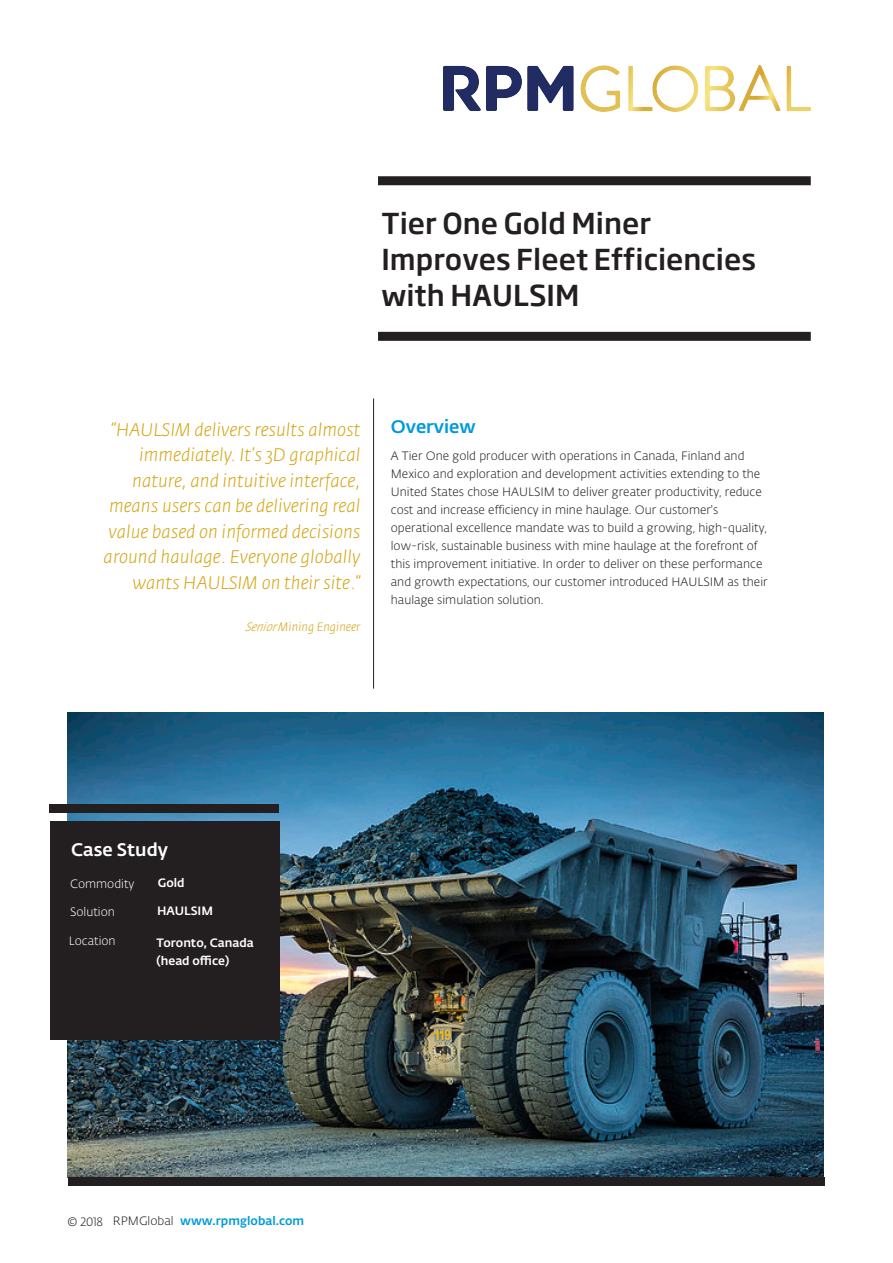
<style>
.page{position:relative;width:893px;height:1263px;background:#fff}
.page>*{position:absolute;margin:0;border:0;box-sizing:border-box;transform-origin:0 0}
.Heading{font:500 28.5px/36.2px "Soho Gothic Pro";color:#231f20}
.Pullout_Quote_FRONT{font:italic 300 18px/25.5px "Fedra Sans";color:#d5a616;text-align:right}
.Sub_Heading{font:500 18px "Fedra Sans Alt Std";color:#fff}
.Body{font:500 18px "Fedra Sans Alt Std";color:#009ada}
.Body-2{font:300 12px/18px "Fedra Sans Alt Std";color:#231f20}
.Body-3{font:500 12px/18px "Fedra Sans Alt Std";color:#fff}
.t1{font:500 12px "Fedra Sans Alt Std";letter-spacing:-.01em;color:#00aeef}
.Body-4{font:500 12px "Fedra Sans Alt Std";color:#009ada}
.Body-5{font:300 12px "Fedra Sans Alt Std";color:#fff}
.Pullout_Quote_FRONT-2{font:italic 300 12px "Fedra Sans";color:#d5a616}
.s1{font-weight:300;color:#231f20}
</style>
<div class="page">
<img style="left:68px;top:712px;width:756px;height:465px">
<div style="left:378px;top:176px;width:433px;height:9px;background:#231f20"></div>
<div style="left:378px;top:332px;width:433px;height:9px;background:#231f20"></div>
<div style="left:50px;top:805px;width:229px;height:8px;background:#231f20"></div>
<hr style="left:373px;top:398px;width:1px;height:291px;background:#231f20">
<div style="left:50px;top:821px;width:229px;height:219px;background:#231f20"></div>
<div style="left:68px;top:1177px;width:757px;height:9px;background:#231f20"></div>
<img style="left:444px;top:65px;width:366px;height:47px">
<p class="Heading" style="left:381px;top:204px;width:376px">Tier One Gold Miner<br>Improves Fleet Efficiencies with HAULSIM</p>
<p class="Pullout_Quote_FRONT" style="left:104px;top:417px;width:258px">“HAULSIM delivers results almost immediately. It’s 3D graphical nature, and intuitive interface, means users can be delivering real value based on informed decisions around haulage. Everyone globally wants HAULSIM on their site.”</p>
<p class="Pullout_Quote_FRONT-2" style="left:245px;top:621px;width:117px">SeniorMining Engineer</p>
<p class="Body" style="left:391px;top:416px;width:86px">Overview</p>
<p class="Body-2" style="left:391px;top:447px;width:378px">A Tier One gold producer with operations in Canada, Finland and Mexico and exploration and development activities extending to the United States chose HAULSIM to deliver greater productivity, reduce cost and increase efficiency in mine haulage. Our customer's operational excellence mandate was to build a growing, high-quality, low-risk, sustainable business with mine haulage at the forefront of this improvement initiative. In order to deliver on these performance and growth expectations, our customer introduced HAULSIM as their haulage simulation solution.</p>
<p class="Sub_Heading" style="left:71px;top:839px;width:98px">Case Study</p>
<p class="Body-5" style="left:70px;top:877px;width:66px">Commodity</p>
<p class="Body-3" style="left:158px;top:874px;width:28px">Gold</p>
<p class="Body-5" style="left:70px;top:904px;width:46px">Solution</p>
<p class="Body-3" style="left:157px;top:902px;width:58px">HAULSIM</p>
<p class="Body-5" style="left:69px;top:934px;width:48px">Location</p>
<p class="Body-3" style="left:157px;top:934px;width:99px">Toronto, Canada (head office)</p>
<p class="t1" style="left:68px;top:1214px;width:223px"><span class="s1">© 2018RPMGlobal</span> www.rpmglobal.com</p>
<p class="Body-4" style="left:113px;top:1214px;width:193px"><span class="s1">RPMGlobal</span> www.rpmglobal.com</p>
</div>
